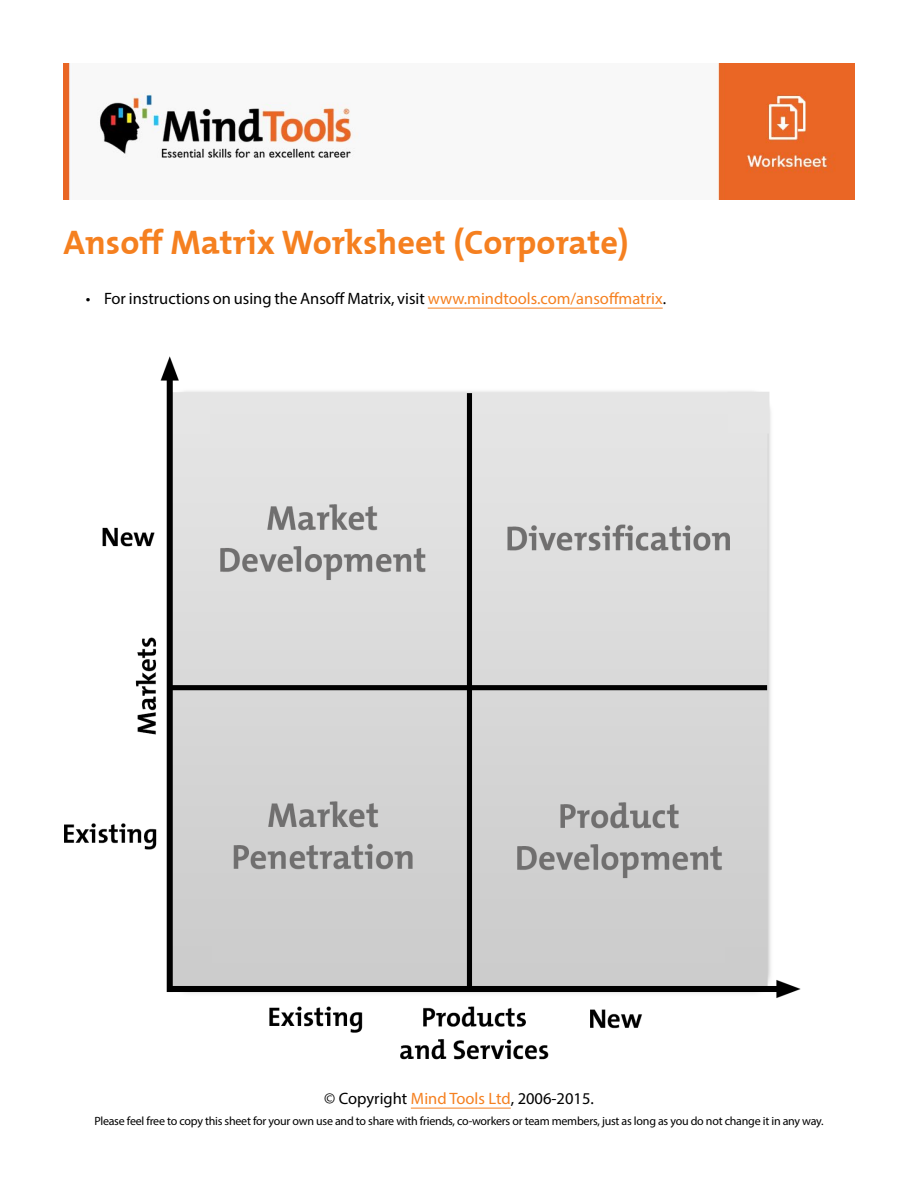
<style>
.page{position:relative;width:918px;height:1188px;background:#fff}
.page>*{position:absolute;margin:0;border:0;box-sizing:border-box;transform-origin:0 0}
.t1{font:700 34.5px "The Mix Plain";color:#f58020}
.t2{font:16.5px "Myriad Pro";color:#000}
.t3{font:12px "Myriad Pro";letter-spacing:-.02em;color:#000}
.s1{color:#f58020}
</style>
<div class="page">
<hr style="left:411px;top:1108px;width:100px;height:1px;background:#f58020">
<hr style="left:428px;top:308px;width:235px;height:1px;background:#f58020">
<img style="left:64px;top:64px;width:790px;height:135px">
<img style="left:64px;top:356px;width:737px;height:704px">
<h1 class="t1" style="left:64px;top:213px;width:567px">Ansoff Matrix Worksheet (Corporate)</h1>
<h2 class="t2" style="left:86px;top:288px;width:582px">• For instructions on using the Ansoff Matrix, visit <span class="s1">www.mindtools.com/ansoffmatrix</span>.</h2>
<h2 class="t2" style="left:324px;top:1088px;width:271px">© Copyright <span class="s1">Mind Tools Ltd</span>, 2006-2015.</h2>
<p class="t3" style="left:94px;top:1113px;width:731px">Please feel free to copy this sheet for your own use and to share with friends, co-workers or team members, just as long as you do not change it in any way.</p>
</div>
